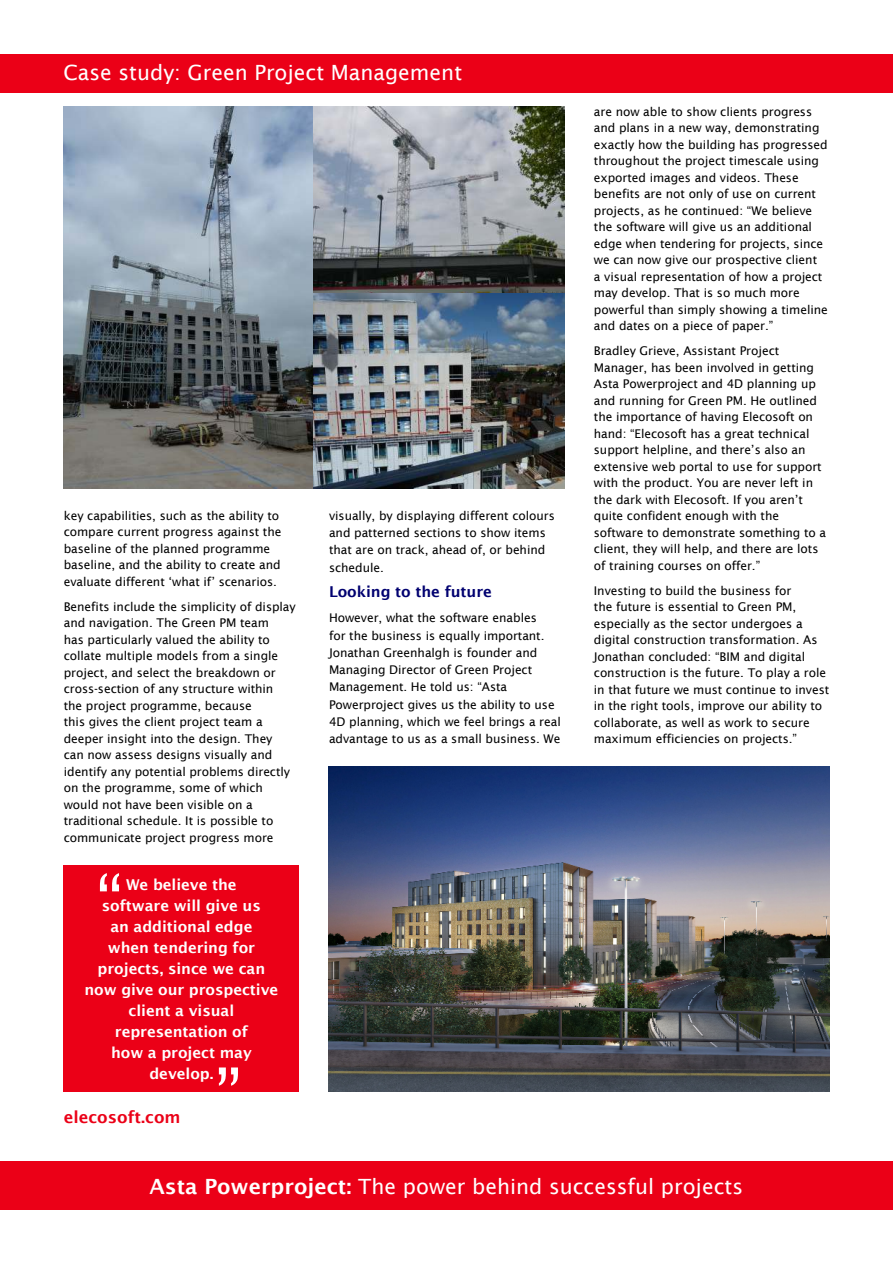
<style>
.page{position:relative;width:893px;height:1263px;background:#fff}
.page>*{position:absolute;margin:0;border:0;box-sizing:border-box;transform-origin:0 0}
.t1{font:72px "Lucida Sans";color:#fff}
.t2{font:21px "Lucida Sans";color:#fff}
.t3{font:600 16.5px "Lucida Sans";color:#eb0017}
.t4{font:600 15px/21px "Lucida Sans";letter-spacing:-.005em;color:#fff;text-align:center}
.t5{font:600 15px "Lucida Sans";letter-spacing:-.005em;color:#000070}
.t6{font:12px/16.5px "Lucida Sans";letter-spacing:-.005em;color:#000}
.s1{font-weight:600}
</style>
<div class="page">
<img style="left:64px;top:106px;width:250px;height:383px">
<div style="left:0;top:54px;width:893px;height:38px;background:#eb0017"></div>
<div style="left:0;top:1161px;width:893px;height:48px;background:#eb0017"></div>
<img style="left:329px;top:766px;width:500px;height:326px">
<img style="left:314px;top:106px;width:250px;height:188px">
<img style="left:314px;top:294px;width:250px;height:195px">
<div style="left:64px;top:866px;width:235px;height:226px;background:#eb0017"></div>
<h2 class="t2" style="left:63px;top:64px;width:400px">Case study: Green Project Management</h2>
<p class="t6" style="left:64px;top:508px;width:219px">key capabilities, such as the ability to compare current progress against the baseline of the planned programme baseline, and the ability to create and evaluate different ‘what if’ scenarios.</p>
<p class="t6" style="left:64px;top:599px;width:234px">Benefits include the simplicity of display and navigation. The Green PM team<br>has particularly valued the ability to collate multiple models from a single project, and select the breakdown or cross-section of any structure within<br>the project programme, because<br>this gives the client project team a deeper insight into the design. They<br>can now assess designs visually and identify any potential problems directly on the programme, some of which would not have been visible on a traditional schedule. It is possible to communicate project progress more</p>
<h1 class="t1" style="left:96px;top:872px;width:28px">“</h1>
<p class="t4" style="left:84px;top:875px;width:195px">We believe the<br>software will give us<br>an additional edge<br>when tendering for projects, since we can now give our prospective client a visual representation of<br>how a project may develop.</p>
<h1 class="t1" style="left:242px;top:1086px;width:28px;rotate:-180deg">“</h1>
<h3 class="t3" style="left:64px;top:1110px;width:118px">elecosoft.com</h3>
<p class="t6" style="left:329px;top:508px;width:227px;line-height:17.2px">visually, by displaying different colours and patterned sections to show items that are on track, ahead of, or behind schedule.</p>
<p class="t5" style="left:329px;top:585px;width:164px">Looking to the future</p>
<p class="t6" style="left:329px;top:610px;width:233px;line-height:17.2px">However, what the software enables<br>for the business is equally important.<br>Jonathan Greenhalgh is founder and Managing Director of Green Project Management. He told us: “Asta Powerproject gives us the ability to use 4D planning, which we feel brings a real advantage to us as a small business. We</p>
<p class="t6" style="left:594px;top:104px;width:235px">are now able to show clients progress and plans in a new way, demonstrating exactly how the building has progressed throughout the project timescale using exported images and videos. These benefits are not only of use on current projects, as he continued: “We believe the software will give us an additional edge when tendering for projects, since we can now give our prospective client<br>a visual representation of how a project may develop. That is so much more powerful than simply showing a timeline and dates on a piece of paper.”</p>
<p class="t6" style="left:594px;top:343px;width:234px">Bradley Grieve, Assistant Project Manager, has been involved in getting Asta Powerproject and 4D planning up and running for Green PM. He outlined the importance of having Elecosoft on hand: “Elecosoft has a great technical support helpline, and there’s also an extensive web portal to use for support with the product. You are never left in the dark with Elecosoft. If you aren’t quite confident enough with the software to demonstrate something to a client, they will help, and there are lots of training courses on offer.”</p>
<p class="t6" style="left:594px;top:583px;width:237px">Investing to build the business for<br>the future is essential to Green PM, especially as the sector undergoes a digital construction transformation. As Jonathan concluded: “BIM and digital construction is the future. To play a role in that future we must continue to invest in the right tools, improve our ability to collaborate, as well as work to secure maximum efficiencies on projects.”</p>
<h2 class="t2" style="left:149px;top:1177px;width:595px"><span class="s1">Asta Powerproject:</span> The power behind successful projects</h2>
</div>
